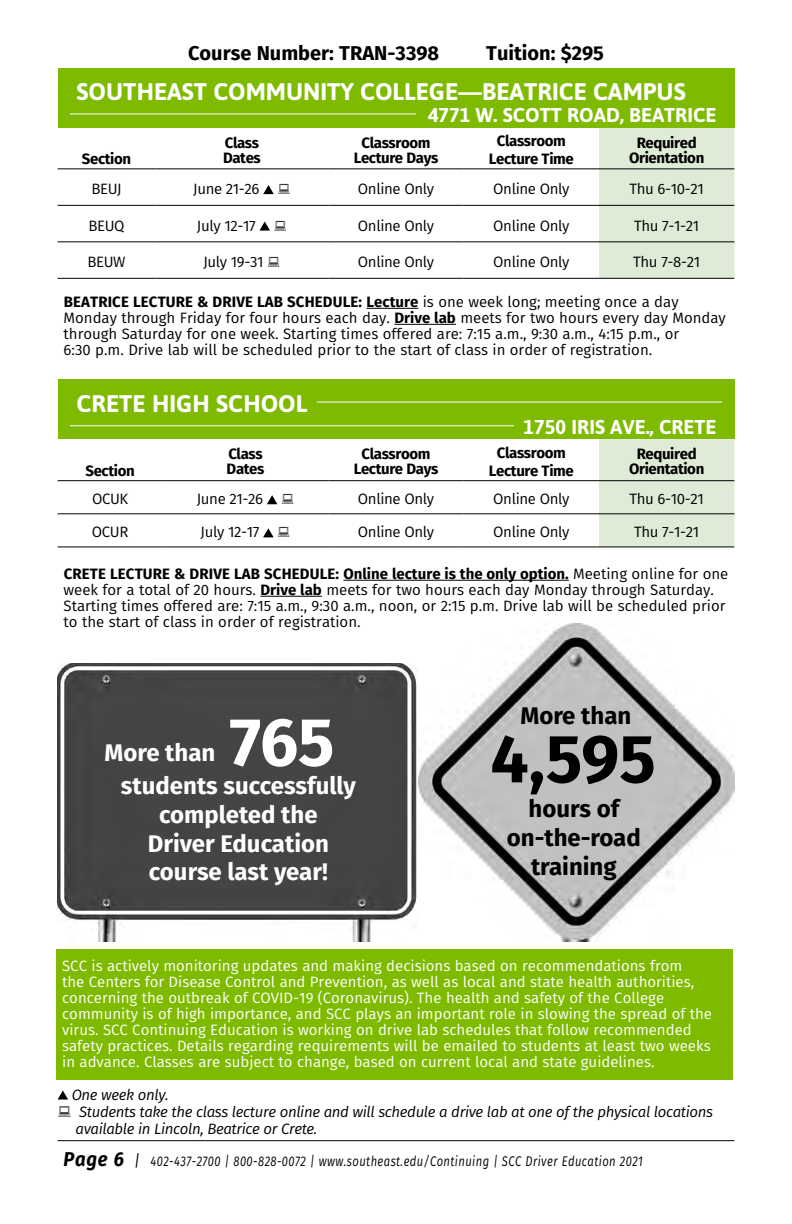
<style>
.page{position:relative;width:792px;height:1224px;background:#fff}
.page>*{position:absolute;margin:0;border:0;box-sizing:border-box;transform-origin:0 0}
.t1{font:700 68px "Fira Sans";color:#000}
.t2{font:700 68px "Fira Sans";color:#fff}
.t3{font:700 24px/28.8px "Fira Sans";color:#fff}
.t4{font:700 24px "Asap";color:#fff}
.t5{font:700 24px "Fira Sans";color:#000}
.t6{font:700 20px "Asap";color:#fff}
.indented{font:700 20px "Fira Sans";color:#000}
.table_text{font:15px/16px "Fira Sans";color:#000}
.t7{font:15px/16px "Fira Sans";color:#fff}
.table_text-2{font:700 15px/15px "Fira Sans";letter-spacing:-.025em;color:#000;text-align:center}
.t8{font:italic 15px/17px "Fira Sans";letter-spacing:-.025em;color:#000}
.table_text-3{font:15px "Fira Sans";letter-spacing:-.025em;color:#000}
.t9{font:italic 14px "Fira Sans";letter-spacing:.04em;color:#000;scale:.8 1}
.s1{font-weight:700}
.s2{font-weight:700;font-size:20px}
.s3{font-size:16px}
</style>
<div class="page">
<hr style="left:58px;top:1140px;width:676px;height:1px;background:#000">
<svg style="left:58px;top:1090px;width:10px;height:10px"></svg>
<hr style="left:344px;top:580px;width:225px;height:1px;background:#000">
<hr style="left:260px;top:596px;width:62px;height:1px;background:#000">
<div style="left:58px;top:379px;width:676px;height:60px;background:#7ebb00"></div>
<hr style="left:70px;top:425px;width:444px;height:1px;background:#fff">
<hr style="left:317px;top:402px;width:405px;height:1px;background:#fff">
<hr style="left:58px;top:278px;width:98px;height:1px;background:#000">
<hr style="left:156px;top:278px;width:172px;height:1px;background:#000">
<hr style="left:328px;top:278px;width:136px;height:1px;background:#000">
<hr style="left:464px;top:278px;width:135px;height:1px;background:#000">
<hr style="left:599px;top:278px;width:135px;height:1px;background:#000">
<div style="left:58px;top:68px;width:676px;height:59px;background:#7ebb00"></div>
<hr style="left:70px;top:113px;width:346px;height:1px;background:#fff">
<hr style="left:367px;top:308px;width:51px;height:1px;background:#000">
<hr style="left:394px;top:324px;width:62px;height:1px;background:#000">
<div style="left:56px;top:949px;width:677px;height:131px;background:#7ebb00"></div>
<img style="left:58px;top:664px;width:361px;height:278px">
<img style="left:419px;top:624px;width:316px;height:318px">
<svg style="left:58px;top:439px;width:676px;height:108px"></svg>
<svg style="left:58px;top:127px;width:676px;height:151px"></svg>
<p class="indented" style="left:188px;top:37px;width:253px">Course Number: TRAN-3398</p>
<p class="indented" style="left:486px;top:37px;width:119px">Tuition: $295</p>
<p class="t4" style="left:77px;top:75px;width:611px">SOUTHEAST COMMUNITY COLLEGE—BEATRICE CAMPUS</p>
<p class="t6" style="left:428px;top:101px;width:290px">4771 W. SCOTT ROAD, BEATRICE</p>
<p class="table_text-2" style="left:82px;top:150px;width:51px">Section</p>
<p class="table_text-2" style="left:223px;top:134px;width:39px;text-align:left">Class<br>Dates</p>
<p class="table_text-2" style="left:354px;top:134px;width:86px">Classroom<br>Lecture Days</p>
<p class="table_text-2" style="left:489px;top:131px;width:86px;line-height:18px">Classroom<br>Lecture Time</p>
<p class="table_text-2" style="left:629px;top:134px;width:77px">Required<br>Orientation</p>
<p class="table_text" style="left:91px;top:181px;width:32px">BEUJ</p>
<p class="table_text" style="left:193px;top:181px;width:68px">June 21-26</p>
<p class="table_text-3" style="left:358px;top:178px;width:78px">Online Only</p>
<p class="table_text-3" style="left:493px;top:178px;width:78px">Online Only</p>
<p class="table_text" style="left:630px;top:181px;width:76px">Thu 6-10-21</p>
<p class="table_text" style="left:88px;top:217px;width:38px">BEUQ</p>
<p class="table_text" style="left:197px;top:217px;width:60px">July 12-17</p>
<p class="table_text-3" style="left:358px;top:214px;width:78px">Online Only</p>
<p class="table_text-3" style="left:493px;top:214px;width:78px">Online Only</p>
<p class="table_text" style="left:634px;top:217px;width:67px">Thu 7-1-21</p>
<p class="table_text" style="left:87px;top:254px;width:40px">BEUW</p>
<p class="table_text" style="left:203px;top:254px;width:62px">July 19-31</p>
<p class="table_text-3" style="left:358px;top:251px;width:78px">Online Only</p>
<p class="table_text-3" style="left:493px;top:251px;width:78px">Online Only</p>
<p class="table_text" style="left:633px;top:254px;width:68px">Thu 7-8-21</p>
<p class="table_text" style="left:64px;top:293px;width:664px"><span class="s1">BEATRICE LECTURE &amp; DRIVE LAB SCHEDULE: Lecture</span> is one week long; meeting once a day Monday through Friday for four hours each day. <span class="s1">Drive lab</span> meets for two hours every day Monday through Saturday for one week. Starting times offered are: 7:15 a.m., 9:30 a.m., 4:15 p.m., or<br>6:30 p.m. Drive lab will be scheduled prior to the start of class in order of registration.</p>
<p class="t4" style="left:77px;top:387px;width:232px">CRETE HIGH SCHOOL</p>
<p class="t6" style="left:523px;top:413px;width:194px">1750 IRIS AVE., CRETE</p>
<p class="table_text-2" style="left:86px;top:462px;width:51px">Section</p>
<p class="table_text-2" style="left:227px;top:446px;width:39px;text-align:left">Class<br>Dates</p>
<p class="table_text-2" style="left:354px;top:446px;width:86px">Classroom<br>Lecture Days</p>
<p class="table_text-2" style="left:489px;top:443px;width:86px;line-height:18px">Classroom<br>Lecture Time</p>
<p class="table_text-2" style="left:629px;top:446px;width:77px">Required<br>Orientation</p>
<p class="table_text" style="left:92px;top:491px;width:38px">OCUK</p>
<p class="table_text" style="left:197px;top:491px;width:68px">June 21-26</p>
<p class="table_text-3" style="left:358px;top:488px;width:78px">Online Only</p>
<p class="table_text-3" style="left:493px;top:488px;width:78px">Online Only</p>
<p class="table_text" style="left:630px;top:491px;width:76px">Thu 6-10-21</p>
<p class="table_text" style="left:92px;top:524px;width:38px">OCUR</p>
<p class="table_text" style="left:201px;top:524px;width:60px">July 12-17</p>
<p class="table_text-3" style="left:358px;top:521px;width:78px">Online Only</p>
<p class="table_text-3" style="left:493px;top:521px;width:78px">Online Only</p>
<p class="table_text" style="left:634px;top:524px;width:67px">Thu 7-1-21</p>
<p class="table_text" style="left:64px;top:565px;width:666px"><span class="s1">CRETE LECTURE &amp; DRIVE LAB SCHEDULE: Online lecture is the only option.</span> Meeting online for one week for a total of 20 hours. <span class="s1">Drive lab</span> meets for two hours each day Monday through Saturday.<br>Starting times offered are: 7:15 a.m., 9:30 a.m., noon, or 2:15 p.m. Drive lab will be scheduled prior to the start of class in order of registration.</p>
<p class="t2" style="left:229px;top:685px;width:107px">765</p>
<p class="t3" style="left:121px;top:769px;width:236px">students successfully</p>
<p class="t3" style="left:159px;top:798px;width:160px">completed the</p>
<p class="t3" style="left:148px;top:827px;width:183px">Driver Education course last year!</p>
<p class="t3" style="left:105px;top:737px;width:112px">More than</p>
<p class="t5" style="left:521px;top:695px;width:112px">More than</p>
<p class="t1" style="left:490px;top:701px;width:167px">4,595</p>
<p class="t5" style="left:528px;top:789px;width:92px">hours of</p>
<p class="t5" style="left:507px;top:818px;width:135px">on-the-road</p>
<p class="t5" style="left:531px;top:846px;width:87px">training</p>
<p class="t7" style="left:62px;top:958px;width:651px">SCC is actively monitoring updates and making decisions based on recommendations from<br>the Centers for Disease Control and Prevention, as well as local and state health authorities, concerning the outbreak of COVID-19 (Coronavirus). The health and safety of the College community is of high importance, and SCC plays an important role in slowing the spread of the virus. SCC Continuing Education is working on drive lab schedules that follow recommended safety practices. Details regarding requirements will be emailed to students at least two weeks in advance. Classes are subject to change, based on current local and state guidelines.</p>
<p class="t8" style="left:72px;top:1086px;width:99px">One week only.</p>
<p class="t8" style="left:76px;top:1103px;width:639px">Students take the class lecture online and will schedule a drive lab at one of the physical locations available in Lincoln, Beatrice or Crete.</p>
<p class="t9" style="left:64px;top:1151px;width:726px"><span class="s2">Page 6</span> <span class="s3">|</span> 402-437-2700 | 800-828-0072 | www.southeast.edu/Continuing | SCC Driver Education 2021</p>
</div>
